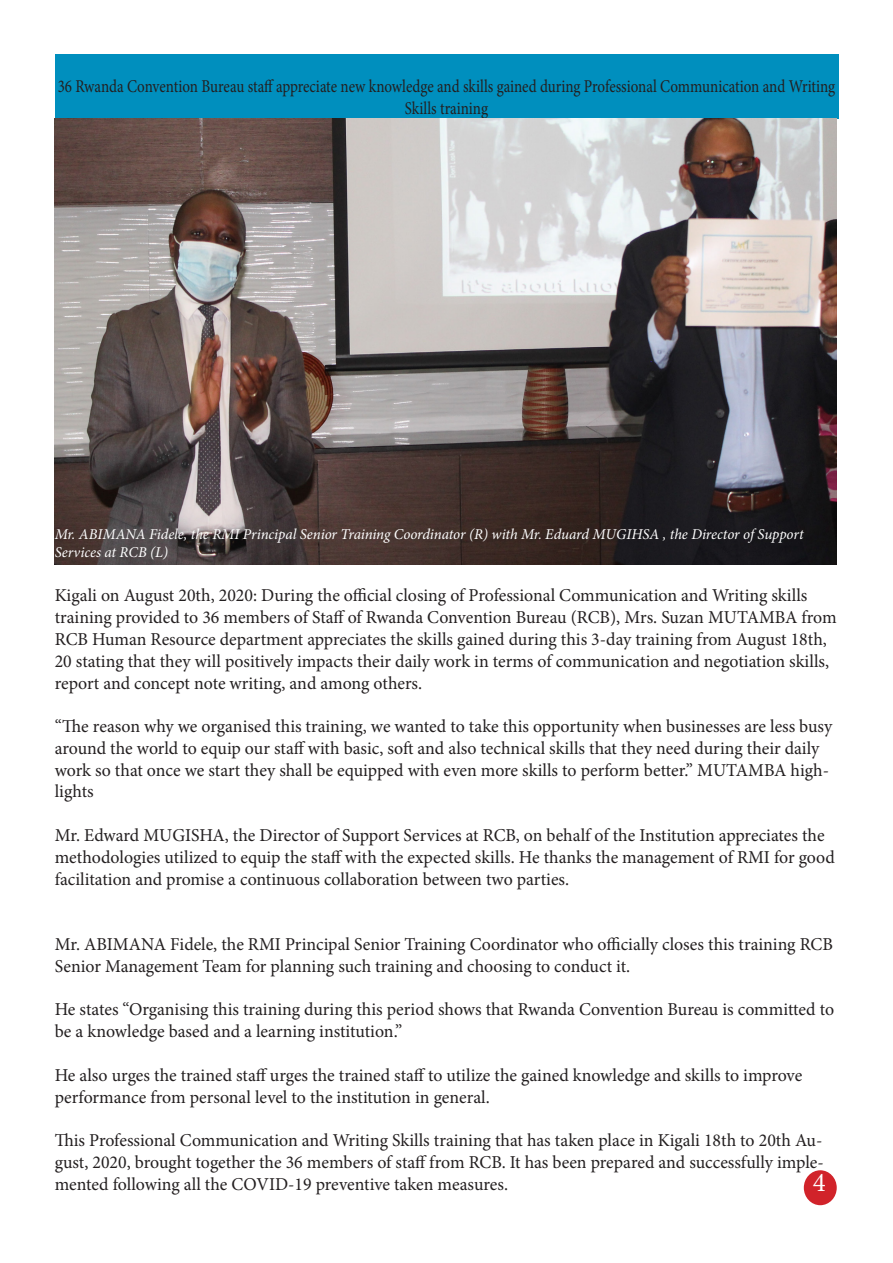
<style>
.page{position:relative;width:893px;height:1263px;background:#fff}
.page>*{position:absolute;margin:0;border:0;box-sizing:border-box;transform-origin:0 0}
.t1{font:27px "Minion Pro";color:#fff}
.t2{font:18.15px/21.8px "Minion Pro";color:#231f20}
.t3{font:18px/21.6px "Minion Pro";color:#231f20;text-align:center;scale:.83 1}
.t4{font:italic 15px/18px "Minion Pro";letter-spacing:-.005em;color:#fff}
</style>
<div class="page">
<div style="left:55px;top:55px;width:783px;height:64px;background:#008fbe"></div>
<img style="left:55px;top:119px;width:782px;height:446px">
<div style="left:804px;top:1170px;width:33px;height:35px;background:#d1232a;border-radius:50%"></div>
<p class="t3" style="left:58px;top:76px;width:938px">36 Rwanda Convention Bureau staff appreciate new knowledge and skills gained during Professional Communication and Writing<br>Skills training</p>
<p class="t4" style="left:55px;top:525px;width:751px">Mr. ABIMANA Fidele, the RMI Principal Senior Training Coordinator (R) with Mr. Eduard MUGIHSA , the Director of Support<br>Services at RCB (L)</p>
<p class="t2" style="left:55px;top:585px;width:783px">Kigali on August 20th, 2020: During the official closing of Professional Communication and Writing skills training provided to 36 members of Staff of Rwanda Convention Bureau (RCB), Mrs. Suzan MUTAMBA from RCB Human Resource department appreciates the skills gained during this 3-day training from August 18th, 20 stating that they will positively impacts their daily work in terms of communication and negotiation skills, report and concept note writing, and among others.</p>
<p class="t2" style="left:55px;top:715px;width:779px">“The reason why we organised this training, we wanted to take this opportunity when businesses are less busy around the world to equip our staff with basic, soft and also technical skills that they need during their daily work so that once we start they shall be equipped with even more skills to perform better.” MUTAMBA high&shy;lights</p>
<p class="t2" style="left:55px;top:824px;width:782px">Mr. Edward MUGISHA, the Director of Support Services at RCB, on behalf of the Institution appreciates the methodologies utilized to equip the staff with the expected skills. He thanks the management of RMI for good facilitation and promise a continuous collaboration between two parties.</p>
<p class="t2" style="left:55px;top:933px;width:780px">Mr. ABIMANA Fidele, the RMI Principal Senior Training Coordinator who officially closes this training RCB<br>Senior Management Team for planning such training and choosing to conduct it.</p>
<p class="t2" style="left:55px;top:999px;width:781px">He states “Organising this training during this period shows that Rwanda Convention Bureau is committed to be a knowledge based and a learning institution.”</p>
<p class="t2" style="left:55px;top:1064px;width:749px">He also urges the trained staff urges the trained staff to utilize the gained knowledge and skills to improve performance from personal level to the institution in general.</p>
<p class="t2" style="left:55px;top:1129px;width:771px;text-align:justify">This Professional Communication and Writing Skills training that has taken place in Kigali 18th to 20th Au&shy;gust, 2020, brought together the 36 members of staff from RCB. It has been prepared and successfully imple&shy;mented following all the COVID-19 preventive taken measures.</p>
<p class="t1" style="left:813px;top:1165px;width:14px">4</p>
</div>
